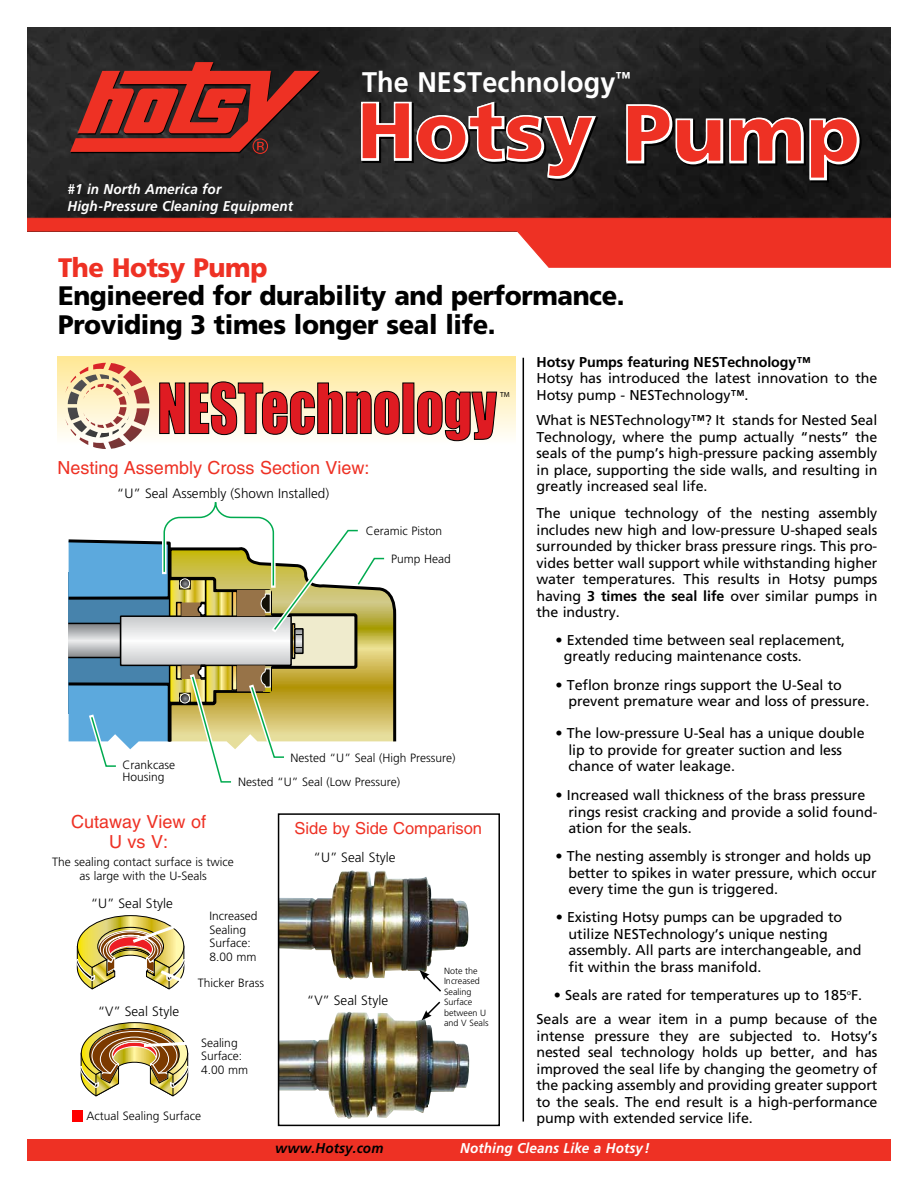
<style>
.page{position:relative;width:918px;height:1188px;background:#fff}
.page>*{position:absolute;margin:0;border:0;box-sizing:border-box;transform-origin:0 0}
.t1{font:700 28.35px "Frutiger";letter-spacing:.005em;color:#fff;scale:.95 1}
.t2{font:900 26.85px/28.5px "Frutiger";letter-spacing:-.015em;color:#000;scale:.95 1}
.t3{font:900 26.85px "Frutiger";letter-spacing:-.015em;color:#ee3124;scale:.95 1}
.t4{font:18px/19.5px "Helvetica";color:#ee3124;text-align:center}
.t5{font:16.5px "Helvetica";color:#ee3124}
.t6{font:14.25px/16.5px "Frutiger";letter-spacing:-.005em;color:#000}
.t7{font:700 14.25px "Frutiger";letter-spacing:-.005em;color:#000}
.t8{font:italic 700 14.1px/16.5px "Frutiger";letter-spacing:.01em;color:#fff;scale:.95 1}
.t9{font:italic 700 14.1px "Frutiger";letter-spacing:.01em;color:#000;scale:.95 1}
.t10{font:300 13.5px "Frutiger";color:#000}
.t11{font:300 12px/13.5px "Frutiger";color:#000}
.t12{font:300 9px/10.5px "Frutiger";color:#000}
.t13{font:7.35px "Myriad Pro";color:#000}
.s1{font-weight:700}
</style>
<div class="page">
<div style="left:58px;top:357px;width:458px;height:87px;background:linear-gradient(to bottom,#fee794,#faf9f8)"></div>
<img style="left:27px;top:27px;width:864px;height:190px">
<svg style="left:361px;top:102px;width:240px;height:80px;background:#824a46"></svg>
<svg style="left:625px;top:103px;width:237px;height:79px;background:#793c38"></svg>
<svg style="left:70px;top:62px;width:250px;height:92px;background:#922a23"></svg>
<div style="left:28px;top:1139px;width:863px;height:22px;background:#ee3124"></div>
<svg style="left:27px;top:217px;width:864px;height:51px"></svg>
<hr style="left:523px;top:358px;width:1px;height:764px;background:#000">
<svg style="left:386px;top:589px;width:10px;height:153px;background:#938744"></svg>
<svg style="left:68px;top:502px;width:318px;height:281px"></svg>
<div style="left:180px;top:693px;width:10px;height:10px;border:1px solid #fff;border-radius:50%"></div>
<img style="left:281px;top:870px;width:188px;height:110px">
<img style="left:76px;top:915px;width:109px;height:75px">
<img style="left:281px;top:1012px;width:188px;height:107px">
<div style="left:278px;top:813px;width:222px;height:313px;border:2px solid #000"></div>
<div style="left:72px;top:1111px;width:10px;height:11px;background:#f00"></div>
<img style="left:80px;top:1022px;width:109px;height:74px">
<svg style="left:159px;top:381px;width:241px;height:54px;background:#cb5c54"></svg>
<div style="left:402px;top:383px;width:12px;height:51px;background:#df1b22"></div>
<svg style="left:417px;top:391px;width:81px;height:51px;background:#c75452"></svg>
<svg style="left:65px;top:363px;width:84px;height:86px;background:#dcbea4"></svg>
<svg style="left:419px;top:970px;width:24px;height:22px"></svg>
<svg style="left:422px;top:1001px;width:20px;height:19px"></svg>
<p class="t8" style="left:67px;top:181px;width:239px">#1 in North America for<br>High-Pressure Cleaning Equipment</p>
<h1 class="t1" style="left:362px;top:66px;width:284px">The NESTechnology<sup>™</sup></h1>
<h2 class="t3" style="left:58px;top:251px;width:222px">The Hotsy Pump</h2>
<h2 class="t2" style="left:58px;top:281px;width:598px">Engineered for durability and performance.<br>Providing 3 times longer seal life.</h2>
<p class="t7" style="left:536px;top:353px;width:276px">Hotsy Pumps featuring NESTechnology™</p>
<p class="t6" style="left:536px;top:370px;width:342px">Hotsy has introduced the latest innovation to the<br>Hotsy pump - NESTechnology™.</p>
<p class="t6" style="left:536px;top:412px;width:342px;text-align:justify">What is NESTechnology™? It stands for Nested Seal Technology, where the pump actually “nests” the seals of the pump’s high-pressure packing assembly in place, supporting the side walls, and resulting in greatly increased seal life.</p>
<p class="t6" style="left:536px;top:505px;width:342px;text-align:justify">The unique technology of the nesting assembly includes new high and low-pressure U-shaped seals surrounded by thicker brass pressure rings. This pro&shy;vides better wall support while withstanding higher water temperatures. This results in Hotsy pumps having <span class="s1">3 times the seal life</span> over similar pumps in the industry.</p>
<p class="t13" style="left:500px;top:390px;width:11px">TM</p>
<p class="t4" style="left:57px;top:457px;width:314px">Nesting Assembly Cross Section View:</p>
<p class="t10" style="left:117px;top:486px;width:214px">“U” Seal Assembly (Shown Installed)</p>
<p class="t11" style="left:366px;top:524px;width:78px">Ceramic Piston</p>
<p class="t11" style="left:391px;top:552px;width:61px">Pump Head</p>
<p class="t11" style="left:123px;top:759px;width:54px;line-height:12px">Crankcase<br>Housing</p>
<p class="t11" style="left:291px;top:751px;width:166px">Nested “U” Seal (High Pressure)</p>
<p class="t11" style="left:238px;top:775px;width:164px">Nested “U” Seal (Low Pressure)</p>
<p class="t4" style="left:71px;top:812px;width:137px">Cutaway View of<br>U vs V:</p>
<p class="t11" style="left:52px;top:854px;width:183px;line-height:14.4px;text-align:center">The sealing contact surface is twice as large with the U-Seals</p>
<p class="t10" style="left:91px;top:895px;width:84px">“U” Seal Style</p>
<p class="t10" style="left:98px;top:1004px;width:83px">“V” Seal Style</p>
<p class="t11" style="left:210px;top:909px;width:49px">Increased<br>Sealing<br>Surface:<br>8.00 mm</p>
<p class="t11" style="left:198px;top:976px;width:68px">Thicker Brass</p>
<p class="t11" style="left:201px;top:1036px;width:49px">Sealing<br>Surface:<br>4.00 mm</p>
<p class="t11" style="left:87px;top:1109px;width:116px">Actual Sealing Surface</p>
<p class="t5" style="left:295px;top:819px;width:189px">Side by Side Comparison</p>
<p class="t10" style="left:314px;top:849px;width:84px">“U” Seal Style</p>
<p class="t10" style="left:307px;top:993px;width:83px">“V” Seal Style</p>
<p class="t12" style="left:444px;top:965px;width:46px">Note the<br>Increased<br>Sealing<br>Surface between U and V Seals</p>
<p class="t6" style="left:564px;top:631px;width:283px;text-indent:-8px">• Extended time between seal replacement, greatly reducing maintenance costs.</p>
<p class="t6" style="left:568px;top:676px;width:303px;text-indent:-13px">• Teflon bronze rings support the U-Seal to prevent premature wear and loss of pressure.</p>
<p class="t6" style="left:568px;top:725px;width:298px;text-indent:-13px">• The low-pressure U-Seal has a unique double lip to provide for greater suction and less chance of water leakage.</p>
<p class="t6" style="left:568px;top:787px;width:311px;text-indent:-13px">• Increased wall thickness of the brass pressure rings resist cracking and provide a solid found&shy;ation for the seals.</p>
<p class="t6" style="left:568px;top:848px;width:310px;text-indent:-13px">• The nesting assembly is stronger and holds up better to spikes in water pressure, which occur every time the gun is triggered.</p>
<p class="t6" style="left:569px;top:909px;width:294px;text-indent:-13px">• Existing Hotsy pumps can be upgraded to utilize NESTechnology’s unique nesting assembly. All parts are interchangeable, and fit within the brass manifold.</p>
<p class="t6" style="left:554px;top:987px;width:310px">• Seals are rated for temperatures up to 185<sup>o</sup>F.</p>
<p class="t6" style="left:537px;top:1011px;width:343px;text-align:justify">Seals are a wear item in a pump because of the intense pressure they are subjected to. Hotsy’s nested seal technology holds up better, and has improved the seal life by changing the geometry of the packing assembly and providing greater support to the seals. The end result is a high-performance pump with extended service life.</p>
<p class="t9" style="left:275px;top:1140px;width:115px">www.Hotsy.com</p>
<p class="t8" style="left:460px;top:1139px;width:201px">Nothing Cleans Like a Hotsy!</p>
</div>
